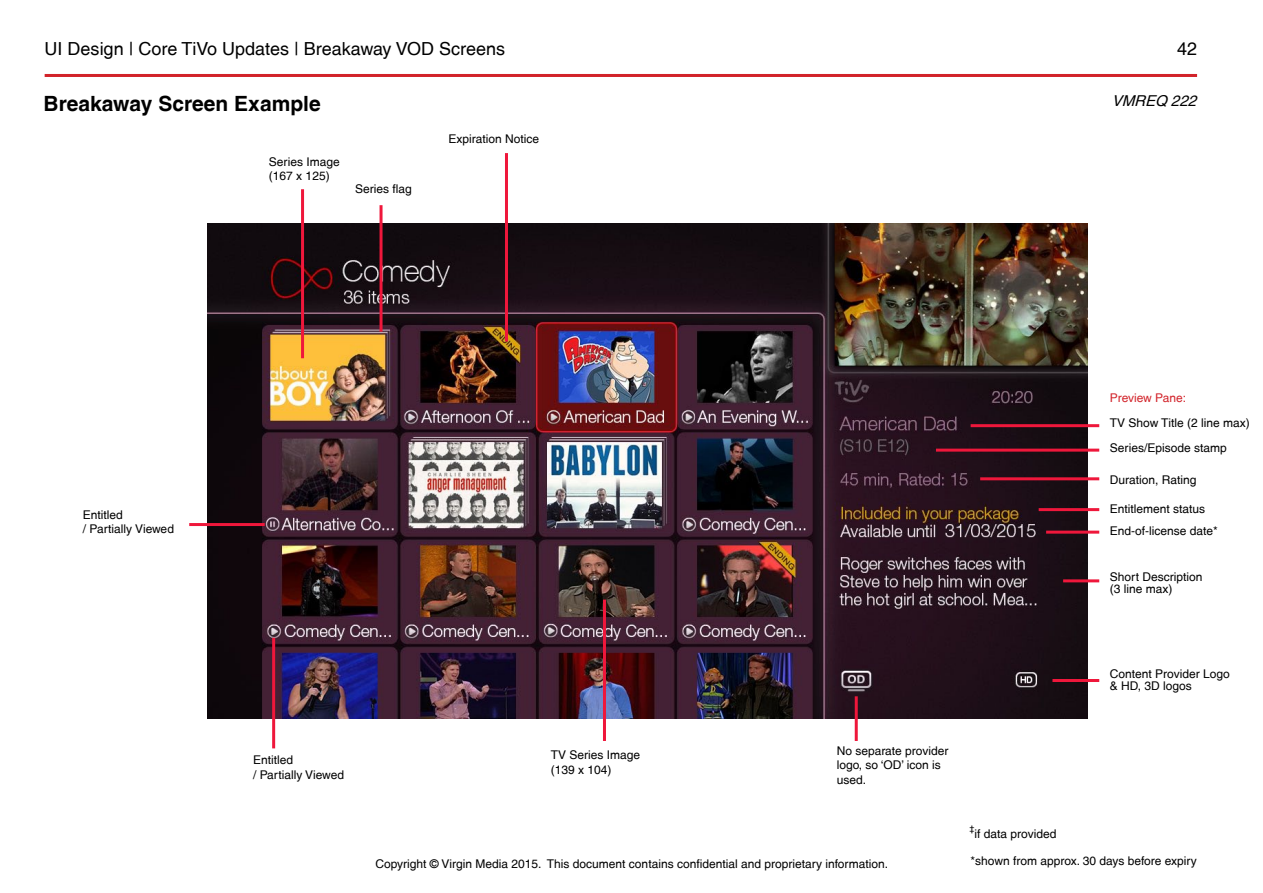
<style>
.page{position:relative;width:1263px;height:893px;background:#fff}
.page>*{position:absolute;margin:0;border:0;box-sizing:border-box;transform-origin:0 0}
.t1{font:700 21px "Ryans Helvetica";color:#000}
.t2{font:500 18px "Ryans Helvetica";color:#000}
.t3{font:italic 500 15px "Ryans Helvetica";color:#000}
.t4{font:500 12px/14.4px "Ryans Helvetica";color:#000}
.t5{font:500 12px "Ryans Helvetica";color:#d2232a}
.t6{font:500 9px "Ryans Helvetica";color:#000}
</style>
<div class="page">
<hr style="left:45px;top:74px;width:1152px;height:3px;background:#d2232a">
<img style="left:207px;top:223px;width:880px;height:495px">
<hr style="left:189px;top:523px;width:76px;height:3px;background:#ef173b">
<hr style="left:379px;top:205px;width:3px;height:127px;background:#ef173b">
<hr style="left:603px;top:600px;width:3px;height:141px;background:#ef173b">
<hr style="left:855px;top:696px;width:3px;height:45px;background:#ef173b">
<hr style="left:505px;top:153px;width:3px;height:188px;background:#ef173b">
<hr style="left:272px;top:638px;width:3px;height:110px;background:#ef173b">
<hr style="left:971px;top:424px;width:128px;height:3px;background:#ef173b">
<hr style="left:980px;top:477px;width:119px;height:3px;background:#ef173b">
<hr style="left:1063px;top:579px;width:36px;height:3px;background:#ef173b">
<hr style="left:1052px;top:679px;width:47px;height:3px;background:#ef173b">
<hr style="left:301px;top:189px;width:3px;height:169px;background:#ef173b">
<hr style="left:1039px;top:508px;width:60px;height:3px;background:#ef173b">
<hr style="left:1046px;top:531px;width:53px;height:3px;background:#ef173b">
<hr style="left:936px;top:449px;width:163px;height:3px;background:#ef173b">
<h2 class="t2" style="left:45px;top:39px;width:462px">UI Design | Core TiVo Updates | Breakaway VOD Screens</h2>
<h2 class="t2" style="left:1177px;top:39px;width:22px">42</h2>
<h1 class="t1" style="left:44px;top:91px;width:279px">Breakaway Screen Example</h1>
<p class="t3" style="left:1112px;top:92px;width:90px">VMREQ 222</p>
<p class="t4" style="left:83px;top:507px;width:93px">Entitled<br>/ Partially Viewed</p>
<p class="t4" style="left:269px;top:155px;width:72px">Series Image (167 x 125)</p>
<p class="t4" style="left:355px;top:181px;width:58px">Series flag</p>
<p class="t4" style="left:449px;top:131px;width:92px">Expiration Notice</p>
<p class="t4" style="left:253px;top:753px;width:93px">Entitled<br>/ Partially Viewed</p>
<p class="t5" style="left:1110px;top:391px;width:78px">Preview Pane:</p>
<p class="t4" style="left:1110px;top:416px;width:141px">TV Show Title (2 line max)</p>
<p class="t4" style="left:1110px;top:440px;width:118px">Series/Episode stamp</p>
<p class="t4" style="left:1110px;top:472px;width:88px">Duration, Rating</p>
<p class="t4" style="left:1110px;top:501px;width:97px">Entitlement status</p>
<p class="t4" style="left:1110px;top:523px;width:110px">End-of-license date*</p>
<p class="t4" style="left:1110px;top:570px;width:94px;line-height:12px">Short Description (3 line max)</p>
<p class="t4" style="left:551px;top:748px;width:91px">TV Series Image (139 x 104)</p>
<p class="t4" style="left:837px;top:743px;width:113px">No separate provider logo, so ‘OD’ icon is used.</p>
<p class="t4" style="left:375px;top:856px;width:514px">Copyright © Virgin Media 2015. This document contains confidential and proprietary information.</p>
<p class="t6" style="left:969px;top:824px;width:7px">‡</p>
<p class="t4" style="left:974px;top:827px;width:83px">if data provided</p>
<p class="t4" style="left:1110px;top:668px;width:121px;line-height:12px">Content Provider Logo &amp; HD, 3D logos</p>
<p class="t4" style="left:971px;top:853px;width:228px">*shown from approx. 30 days before expiry</p>
</div>
